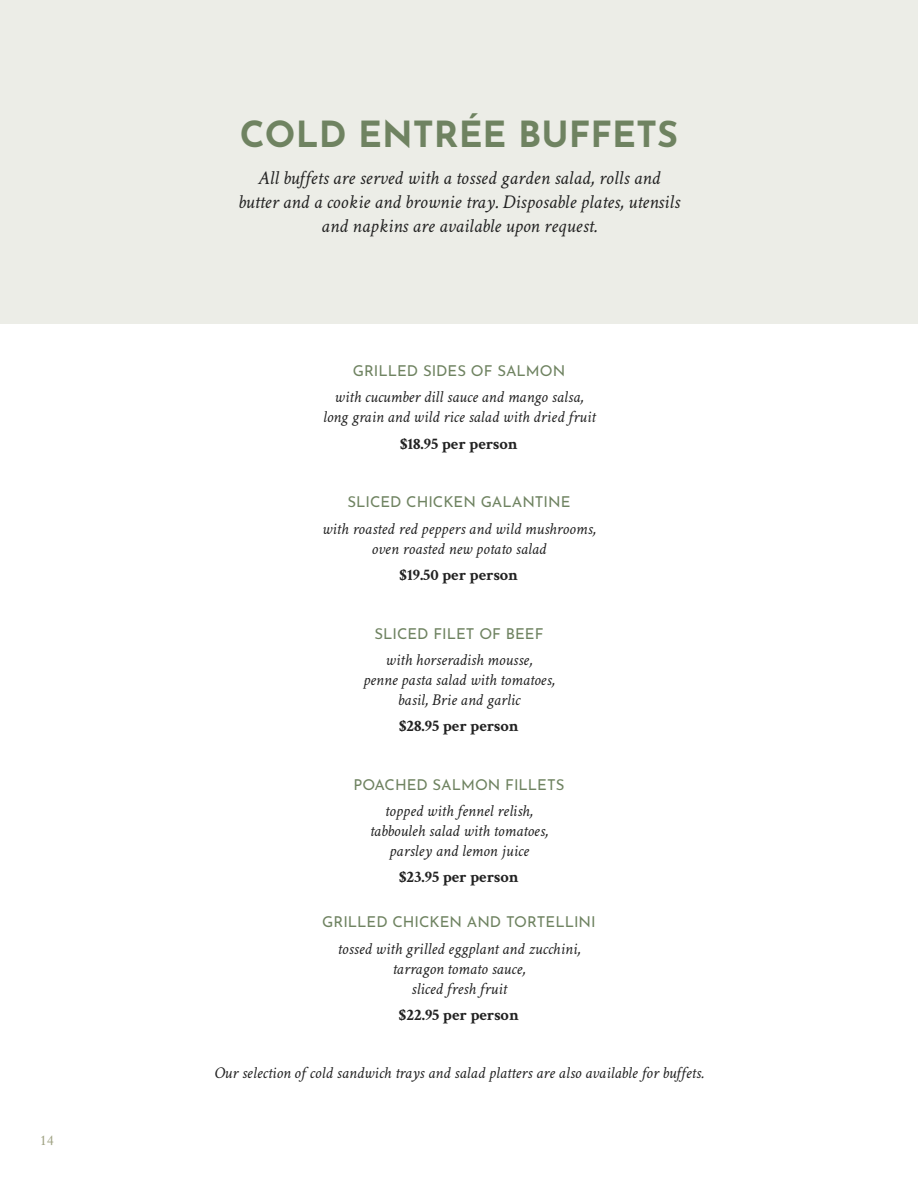
<style>
.page{position:relative;width:918px;height:1188px;background:#fff}
.page>*{position:absolute;margin:0;border:0;box-sizing:border-box;transform-origin:0 0}
.t1{font:700 36px "Josefin Sans";color:#6f8361}
.t2{font:italic 19.5px/24px "Crimson Text";color:#222;text-align:center}
.t3{font:italic 16.5px/19.8px "Crimson Text";color:#222;text-align:center}
.t4{font:700 16.5px "Crimson Text";color:#222}
.t5{font:15px "Josefin Sans";color:#6f8361}
.t6{font:15px "Crimson Text";color:#a1a485}
</style>
<div class="page">
<div style="left:0;top:0;width:918px;height:324px;background:#ecede7"></div>
<p class="t6" style="left:40px;top:1129px;width:16px">14</p>
<h1 class="t1" style="left:240px;top:102px;width:440px">COLD ENTRÉE BUFFETS</h1>
<p class="t2" style="left:238px;top:166px;width:443px">All buffets are served with a tossed garden salad, rolls and butter and a cookie and brownie tray. Disposable plates, utensils and napkins are available upon request.</p>
<p class="t5" style="left:353px;top:358px;width:214px">GRILLED SIDES OF SALMON</p>
<p class="t3" style="left:323px;top:387px;width:274px">with cucumber dill sauce and mango salsa, long grain and wild rice salad with dried fruit</p>
<p class="t4" style="left:400px;top:433px;width:119px">$18.95 per person</p>
<p class="t5" style="left:347px;top:489px;width:225px">SLICED CHICKEN GALANTINE</p>
<p class="t3" style="left:322px;top:519px;width:275px">with roasted red peppers and wild mushrooms, oven roasted new potato salad</p>
<p class="t4" style="left:400px;top:565px;width:120px">$19.50 per person</p>
<p class="t5" style="left:374px;top:621px;width:171px">SLICED FILET OF BEEF</p>
<p class="t3" style="left:363px;top:650px;width:193px">with horseradish mousse,<br>penne pasta salad with tomatoes, basil, Brie and garlic</p>
<p class="t4" style="left:399px;top:716px;width:121px">$28.95 per person</p>
<p class="t5" style="left:353px;top:772px;width:213px">POACHED SALMON FILLETS</p>
<p class="t3" style="left:370px;top:801px;width:180px">topped with fennel relish, tabbouleh salad with tomatoes, parsley and lemon juice</p>
<p class="t4" style="left:399px;top:867px;width:121px">$23.95 per person</p>
<p class="t5" style="left:322px;top:910px;width:275px">GRILLED CHICKEN AND TORTELLINI</p>
<p class="t3" style="left:337px;top:939px;width:245px">tossed with grilled eggplant and zucchini, tarragon tomato sauce,<br>sliced fresh fruit</p>
<p class="t4" style="left:399px;top:1005px;width:122px">$22.95 per person</p>
<p class="t3" style="left:214px;top:1063px;width:491px">Our selection of cold sandwich trays and salad platters are also available for buffets.</p>
</div>
